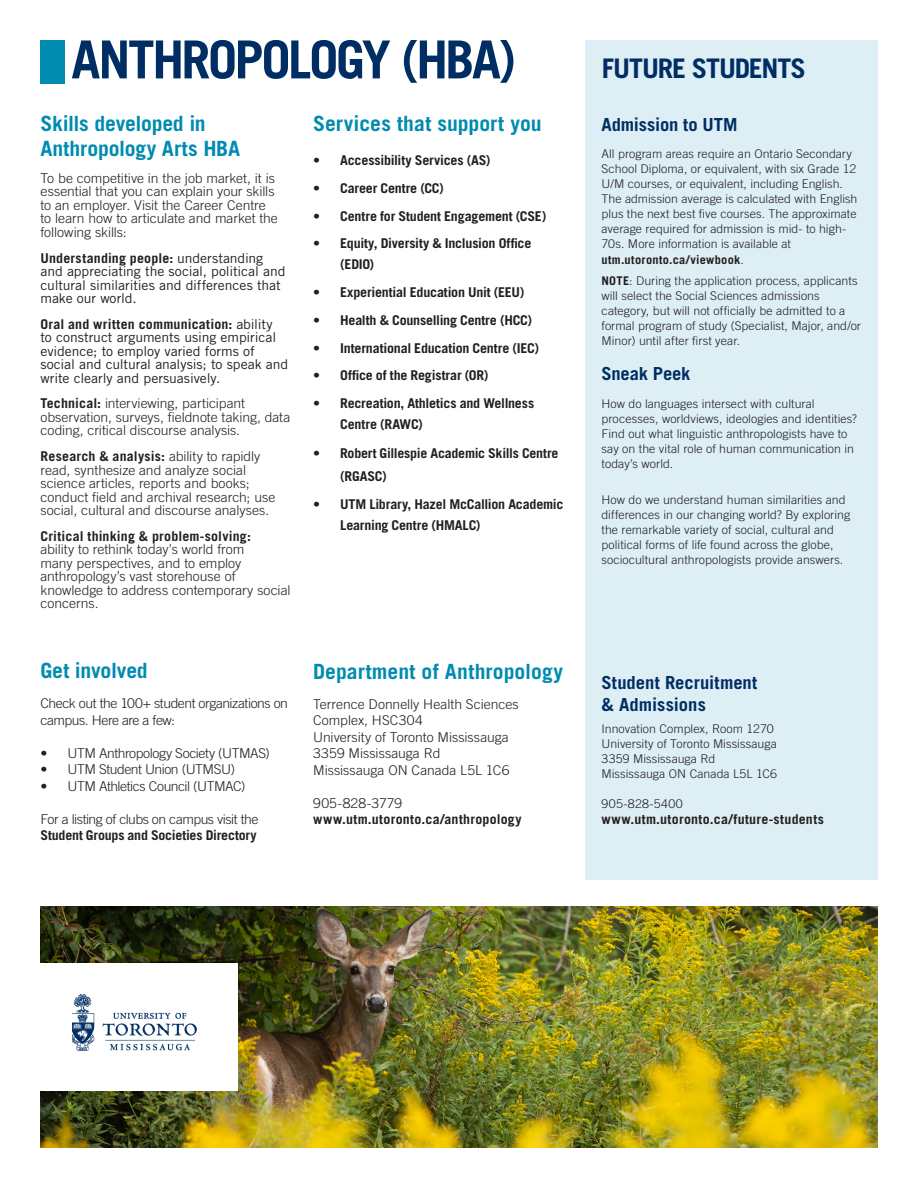
<style>
.page{position:relative;width:918px;height:1188px;background:#fff}
.page>*{position:absolute;margin:0;border:0;box-sizing:border-box;transform-origin:0 0}
.t1{font:700 52.5px "Trade Gothic LT Std";letter-spacing:-.05em;color:#002e64}
.t2{font:700 27px "Trade Gothic LT Std";letter-spacing:-.04em;color:#002e64}
.t3{font:700 21px/25.2px "Trade Gothic LT Std";letter-spacing:-.005em;color:#008bb0}
.t4{font:700 18px/21.6px "Trade Gothic LT Std";letter-spacing:-.005em;color:#002e64}
.t5{font:300 13.5px/13.5px "Trade Gothic LT Std";letter-spacing:-.005em;color:#231f20}
.t6{font:700 13.5px/21px "Trade Gothic LT Std";letter-spacing:-.015em;color:#231f20}
.t7{font:13.5px/13.5px "Trade Gothic LT Std";letter-spacing:-.005em;color:#231f20}
.t8{font:300 13.5px/16.5px "Trade Gothic LT Std";letter-spacing:-.035em;color:#231f20}
.t9{font:700 13.5px "Trade Gothic LT Std";letter-spacing:.025em;color:#231f20}
.t10{font:700 13.5px "Trade Gothic LT Std";letter-spacing:.015em;color:#231f20}
.t11{font:300 13.5px "Trade Gothic LT Std";letter-spacing:-.03em;color:#231f20}
.t12{font:300 12px/15px "Trade Gothic LT Std";letter-spacing:.005em;color:#231f20}
.t13{font:300 12px "Trade Gothic LT Std";letter-spacing:.035em;color:#231f20}
.s1{font-weight:700}
</style>
<div class="page">
<div style="left:585px;top:40px;width:293px;height:840px;background:#ddeef5"></div>
<div style="left:40px;top:40px;width:25px;height:44px;background:#008bb0"></div>
<img style="left:40px;top:906px;width:838px;height:242px">
<div style="left:37px;top:963px;width:201px;height:128px;background:#fff"></div>
<img style="left:72px;top:995px;width:125px;height:55px">
<h1 class="t1" style="left:71px;top:27px;width:446px">ANTHROPOLOGY (HBA)</h1>
<h3 class="t3" style="left:40px;top:110px;width:201px">Skills developed in<br>Anthropology Arts HBA</h3>
<p class="t5" style="left:40px;top:171px;width:239px">To be competitive in the job market, it is essential that you can explain your skills to an employer. Visit the Career Centre to learn how to articulate and market the following skills:</p>
<p class="t7" style="left:40px;top:251px;width:246px"><span class="s1">Understanding people:</span> understanding and appreciating the social, political and cultural similarities and differences that make our world.</p>
<p class="t7" style="left:40px;top:317px;width:249px"><span class="s1">Oral and written communication:</span> ability<br>to construct arguments using empirical evidence; to employ varied forms of social and cultural analysis; to speak and write clearly and persuasively.</p>
<p class="t5" style="left:40px;top:397px;width:251px"><span class="s1">Technical:</span> interviewing, participant observation, surveys, fieldnote taking, data coding, critical discourse analysis.</p>
<p class="t5" style="left:40px;top:449px;width:236px"><span class="s1">Research &amp; analysis:</span> ability to rapidly read, synthesize and analyze social science articles, reports and books; conduct field and archival research; use social, cultural and discourse analyses.</p>
<p class="t10" style="left:40px;top:528px;width:212px">Critical thinking &amp; problem-solving:</p>
<p class="t5" style="left:40px;top:542px;width:252px">ability to rethink today’s world from<br>many perspectives, and to employ anthropology’s vast storehouse of knowledge to address contemporary social concerns.</p>
<h3 class="t3" style="left:313px;top:110px;width:230px">Services that support you</h3>
<p class="t6" style="left:313px;top:150px;width:179px">• Accessibility Services (AS)</p>
<p class="t6" style="left:313px;top:177px;width:132px">• Career Centre (CC)</p>
<p class="t6" style="left:313px;top:205px;width:235px">• Centre for Student Engagement (CSE)</p>
<p class="t6" style="left:340px;top:233px;width:193px;text-indent:-27px">• Equity, Diversity &amp; Inclusion Office (EDIO)</p>
<p class="t6" style="left:313px;top:282px;width:213px">• Experiential Education Unit (EEU)</p>
<p class="t6" style="left:313px;top:309px;width:220px">• Health &amp; Counselling Centre (HCC)</p>
<p class="t6" style="left:313px;top:337px;width:227px">• International Education Centre (IEC)</p>
<p class="t6" style="left:313px;top:365px;width:177px">• Office of the Registrar (OR)</p>
<p class="t6" style="left:340px;top:393px;width:196px;text-indent:-27px">• Recreation, Athletics and Wellness<br>Centre (RAWC)</p>
<p class="t6" style="left:340px;top:442px;width:220px;line-height:22.5px;text-indent:-27px">• Robert Gillespie Academic Skills Centre (RGASC)</p>
<p class="t6" style="left:340px;top:493px;width:225px;text-indent:-27px">• UTM Library, Hazel McCallion Academic<br>Learning Centre (HMALC)</p>
<h3 class="t3" style="left:40px;top:658px;width:109px">Get involved</h3>
<p class="t8" style="left:40px;top:695px;width:249px">Check out the 100+ student organizations on campus. Here are a few:</p>
<p class="t11" style="left:40px;top:745px;width:231px">• UTM Anthropology Society (UTMAS)</p>
<p class="t8" style="left:40px;top:761px;width:196px">• UTM Student Union (UTMSU)</p>
<p class="t8" style="left:40px;top:778px;width:206px">• UTM Athletics Council (UTMAC)</p>
<p class="t8" style="left:41px;top:811px;width:220px">For a listing of clubs on campus visit the</p>
<p class="t6" style="left:41px;top:825px;width:218px">Student Groups and Societies Directory</p>
<h3 class="t3" style="left:313px;top:658px;width:251px">Department of Anthropology</h3>
<p class="t5" style="left:313px;top:696px;width:207px;line-height:16.5px">Terrence Donnelly Health Sciences<br>Complex, HSC304<br>University of Toronto Mississauga<br>3359 Mississauga Rd<br>Mississauga ON Canada L5L 1C6</p>
<p class="t5" style="left:313px;top:796px;width:91px">905-828-3779</p>
<p class="t9" style="left:313px;top:811px;width:210px">www.utm.utoronto.ca/anthropology</p>
<h2 class="t2" style="left:602px;top:52px;width:205px">FUTURE STUDENTS</h2>
<h3 class="t4" style="left:602px;top:113px;width:137px">Admission to UTM</h3>
<p class="t12" style="left:602px;top:146px;width:257px">All program areas require an Ontario Secondary School Diploma, or equivalent, with six Grade 12<br>U/M courses, or equivalent, including English.<br>The admission average is calculated with English plus the next best five courses. The approximate average required for admission is mid- to high-70s. More information is available at</p>
<p class="t12" style="left:602px;top:250px;width:258px;line-height:20.4px"><span class="s1">utm.utoronto.ca/viewbook</span>.<br><span class="s1">NOTE</span>: During the application process, applicants</p>
<p class="t12" style="left:602px;top:288px;width:261px">will select the Social Sciences admissions category, but will not officially be admitted to a formal program of study (Specialist, Major, and/or Minor) until after first year.</p>
<h3 class="t4" style="left:602px;top:362px;width:90px">Sneak Peek</h3>
<p class="t12" style="left:602px;top:396px;width:257px">How do languages intersect with cultural processes, worldviews, ideologies and identities?<br>Find out what linguistic anthropologists have to say on the vital role of human communication in today’s world.</p>
<p class="t12" style="left:602px;top:492px;width:250px">How do we understand human similarities and differences in our changing world? By exploring the remarkable variety of social, cultural and political forms of life found across the globe, sociocultural anthropologists provide answers.</p>
<h3 class="t4" style="left:602px;top:672px;width:157px">Student Recruitment &amp; Admissions</h3>
<p class="t12" style="left:602px;top:721px;width:177px">Innovation Complex, Room 1270<br>University of Toronto Mississauga<br>3359 Mississauga Rd<br>Mississauga ON Canada L5L 1C6</p>
<p class="t13" style="left:602px;top:796px;width:83px">905-828-5400</p>
<p class="t9" style="left:602px;top:811px;width:224px">www.utm.utoronto.ca/future-students</p>
</div>
